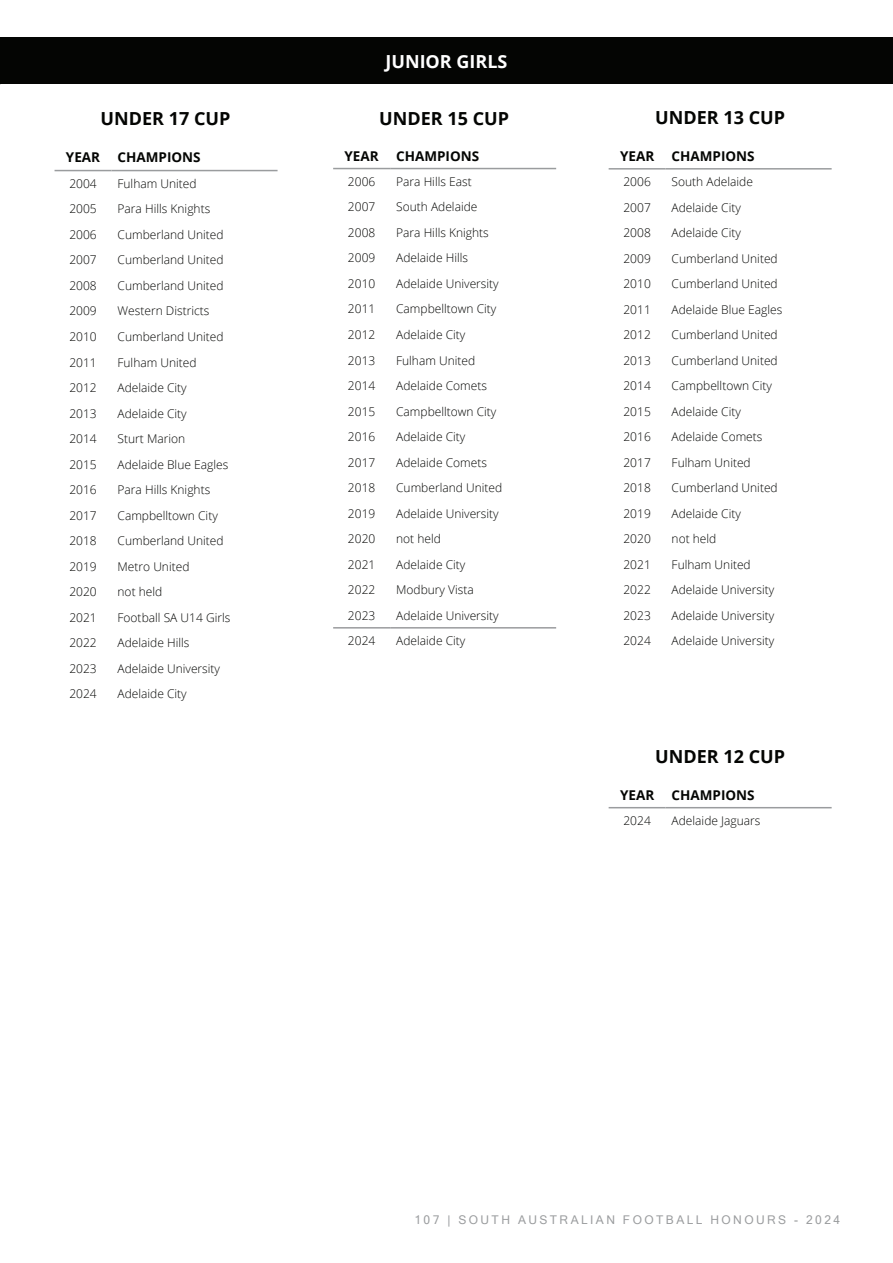
<style>
.page{position:relative;width:893px;height:1263px;background:#fff}
.page>*{position:absolute;margin:0;border:0;box-sizing:border-box;transform-origin:0 0}
.t1{font:700 18px "Open Sans";color:#040503}
.t2{font:700 18px "Open Sans";color:#fff}
.t3{font:700 13.5px "Open Sans";color:#040503}
.t4{font:300 12px "Open Sans";color:#040503}
.t5{font:12px "Microsoft Sans Serif";letter-spacing:.2em;color:#9a9c9e}
</style>
<div class="page">
<div style="left:0;top:37px;width:893px;height:47px;background:#040503"></div>
<hr style="left:55px;top:170px;width:57px;height:1px;background:#9a9c9e">
<hr style="left:112px;top:170px;width:166px;height:1px;background:#9a9c9e">
<hr style="left:333px;top:168px;width:57px;height:1px;background:#9a9c9e">
<hr style="left:390px;top:168px;width:166px;height:1px;background:#9a9c9e">
<hr style="left:333px;top:627px;width:57px;height:1px;background:#9a9c9e">
<hr style="left:390px;top:627px;width:166px;height:1px;background:#9a9c9e">
<hr style="left:609px;top:168px;width:57px;height:2px;background:#9a9c9e">
<hr style="left:666px;top:168px;width:166px;height:2px;background:#9a9c9e">
<hr style="left:609px;top:807px;width:57px;height:1px;background:#9a9c9e">
<hr style="left:666px;top:807px;width:166px;height:1px;background:#9a9c9e">
<h1 class="t2" style="left:385px;top:48px;width:124px">JUNIOR GIRLS</h1>
<h1 class="t1" style="left:101px;top:106px;width:131px">UNDER 17 CUP</h1>
<h1 class="t1" style="left:379px;top:106px;width:131px">UNDER 15 CUP</h1>
<h1 class="t1" style="left:655px;top:105px;width:131px">UNDER 13 CUP</h1>
<p class="t3" style="left:66px;top:147px;width:36px">YEAR</p>
<p class="t3" style="left:118px;top:147px;width:85px">CHAMPIONS</p>
<p class="t4" style="left:69px;top:175px;width:29px">2004</p>
<p class="t4" style="left:118px;top:175px;width:81px">Fulham United</p>
<p class="t4" style="left:69px;top:201px;width:29px">2005</p>
<p class="t4" style="left:118px;top:201px;width:94px">Para Hills Knights</p>
<p class="t4" style="left:69px;top:226px;width:29px">2006</p>
<p class="t4" style="left:118px;top:226px;width:108px">Cumberland United</p>
<p class="t4" style="left:69px;top:252px;width:29px">2007</p>
<p class="t4" style="left:118px;top:252px;width:108px">Cumberland United</p>
<p class="t4" style="left:69px;top:277px;width:29px">2008</p>
<p class="t4" style="left:118px;top:277px;width:108px">Cumberland United</p>
<p class="t4" style="left:69px;top:303px;width:29px">2009</p>
<p class="t4" style="left:118px;top:303px;width:93px">Western Districts</p>
<p class="t4" style="left:69px;top:328px;width:29px">2010</p>
<p class="t4" style="left:118px;top:328px;width:108px">Cumberland United</p>
<p class="t4" style="left:69px;top:354px;width:29px">2011</p>
<p class="t4" style="left:118px;top:354px;width:81px">Fulham United</p>
<p class="t4" style="left:69px;top:379px;width:29px">2012</p>
<p class="t4" style="left:118px;top:379px;width:71px">Adelaide City</p>
<p class="t4" style="left:69px;top:405px;width:29px">2013</p>
<p class="t4" style="left:118px;top:405px;width:71px">Adelaide City</p>
<p class="t4" style="left:69px;top:430px;width:29px">2014</p>
<p class="t4" style="left:118px;top:430px;width:69px">Sturt Marion</p>
<p class="t4" style="left:69px;top:456px;width:29px">2015</p>
<p class="t4" style="left:118px;top:456px;width:112px">Adelaide Blue Eagles</p>
<p class="t4" style="left:69px;top:481px;width:29px">2016</p>
<p class="t4" style="left:118px;top:481px;width:94px">Para Hills Knights</p>
<p class="t4" style="left:69px;top:507px;width:29px">2017</p>
<p class="t4" style="left:118px;top:507px;width:102px">Campbelltown City</p>
<p class="t4" style="left:69px;top:532px;width:29px">2018</p>
<p class="t4" style="left:118px;top:532px;width:108px">Cumberland United</p>
<p class="t4" style="left:69px;top:558px;width:29px">2019</p>
<p class="t4" style="left:118px;top:558px;width:73px">Metro United</p>
<p class="t4" style="left:69px;top:584px;width:29px">2020</p>
<p class="t4" style="left:118px;top:584px;width:46px">not held</p>
<p class="t4" style="left:69px;top:609px;width:29px">2021</p>
<p class="t4" style="left:118px;top:609px;width:114px">Football SA U14 Girls</p>
<p class="t4" style="left:69px;top:635px;width:29px">2022</p>
<p class="t4" style="left:118px;top:635px;width:73px">Adelaide Hills</p>
<p class="t4" style="left:69px;top:660px;width:29px">2023</p>
<p class="t4" style="left:118px;top:660px;width:104px">Adelaide University</p>
<p class="t4" style="left:69px;top:686px;width:29px">2024</p>
<p class="t4" style="left:118px;top:686px;width:71px">Adelaide City</p>
<p class="t3" style="left:345px;top:146px;width:36px">YEAR</p>
<p class="t3" style="left:396px;top:146px;width:85px">CHAMPIONS</p>
<p class="t4" style="left:348px;top:173px;width:29px">2006</p>
<p class="t4" style="left:396px;top:173px;width:77px">Para Hills East</p>
<p class="t4" style="left:348px;top:199px;width:29px">2007</p>
<p class="t4" style="left:396px;top:199px;width:83px">South Adelaide</p>
<p class="t4" style="left:348px;top:224px;width:29px">2008</p>
<p class="t4" style="left:396px;top:224px;width:94px">Para Hills Knights</p>
<p class="t4" style="left:348px;top:250px;width:29px">2009</p>
<p class="t4" style="left:396px;top:250px;width:73px">Adelaide Hills</p>
<p class="t4" style="left:348px;top:275px;width:29px">2010</p>
<p class="t4" style="left:396px;top:275px;width:104px">Adelaide University</p>
<p class="t4" style="left:348px;top:301px;width:29px">2011</p>
<p class="t4" style="left:396px;top:301px;width:102px">Campbelltown City</p>
<p class="t4" style="left:348px;top:326px;width:29px">2012</p>
<p class="t4" style="left:396px;top:326px;width:71px">Adelaide City</p>
<p class="t4" style="left:348px;top:352px;width:29px">2013</p>
<p class="t4" style="left:396px;top:352px;width:81px">Fulham United</p>
<p class="t4" style="left:348px;top:377px;width:29px">2014</p>
<p class="t4" style="left:396px;top:377px;width:92px">Adelaide Comets</p>
<p class="t4" style="left:348px;top:403px;width:29px">2015</p>
<p class="t4" style="left:396px;top:403px;width:102px">Campbelltown City</p>
<p class="t4" style="left:348px;top:428px;width:29px">2016</p>
<p class="t4" style="left:396px;top:428px;width:71px">Adelaide City</p>
<p class="t4" style="left:348px;top:454px;width:29px">2017</p>
<p class="t4" style="left:396px;top:454px;width:92px">Adelaide Comets</p>
<p class="t4" style="left:348px;top:479px;width:29px">2018</p>
<p class="t4" style="left:396px;top:479px;width:108px">Cumberland United</p>
<p class="t4" style="left:348px;top:505px;width:29px">2019</p>
<p class="t4" style="left:396px;top:505px;width:104px">Adelaide University</p>
<p class="t4" style="left:348px;top:530px;width:29px">2020</p>
<p class="t4" style="left:396px;top:530px;width:46px">not held</p>
<p class="t4" style="left:348px;top:556px;width:29px">2021</p>
<p class="t4" style="left:396px;top:556px;width:71px">Adelaide City</p>
<p class="t4" style="left:348px;top:581px;width:29px">2022</p>
<p class="t4" style="left:396px;top:581px;width:79px">Modbury Vista</p>
<p class="t4" style="left:348px;top:607px;width:29px">2023</p>
<p class="t4" style="left:396px;top:607px;width:104px">Adelaide University</p>
<p class="t4" style="left:348px;top:633px;width:29px">2024</p>
<p class="t4" style="left:396px;top:633px;width:71px">Adelaide City</p>
<p class="t3" style="left:620px;top:147px;width:36px">YEAR</p>
<p class="t3" style="left:672px;top:147px;width:85px">CHAMPIONS</p>
<p class="t4" style="left:623px;top:174px;width:29px">2006</p>
<p class="t4" style="left:672px;top:174px;width:83px">South Adelaide</p>
<p class="t4" style="left:623px;top:199px;width:29px">2007</p>
<p class="t4" style="left:672px;top:199px;width:71px">Adelaide City</p>
<p class="t4" style="left:623px;top:225px;width:29px">2008</p>
<p class="t4" style="left:672px;top:225px;width:71px">Adelaide City</p>
<p class="t4" style="left:623px;top:250px;width:29px">2009</p>
<p class="t4" style="left:672px;top:250px;width:108px">Cumberland United</p>
<p class="t4" style="left:623px;top:276px;width:29px">2010</p>
<p class="t4" style="left:672px;top:276px;width:108px">Cumberland United</p>
<p class="t4" style="left:623px;top:301px;width:29px">2011</p>
<p class="t4" style="left:672px;top:301px;width:112px">Adelaide Blue Eagles</p>
<p class="t4" style="left:623px;top:327px;width:29px">2012</p>
<p class="t4" style="left:672px;top:327px;width:108px">Cumberland United</p>
<p class="t4" style="left:623px;top:352px;width:29px">2013</p>
<p class="t4" style="left:672px;top:352px;width:108px">Cumberland United</p>
<p class="t4" style="left:623px;top:378px;width:29px">2014</p>
<p class="t4" style="left:672px;top:378px;width:102px">Campbelltown City</p>
<p class="t4" style="left:623px;top:403px;width:29px">2015</p>
<p class="t4" style="left:672px;top:403px;width:71px">Adelaide City</p>
<p class="t4" style="left:623px;top:429px;width:29px">2016</p>
<p class="t4" style="left:672px;top:429px;width:92px">Adelaide Comets</p>
<p class="t4" style="left:623px;top:454px;width:29px">2017</p>
<p class="t4" style="left:672px;top:454px;width:81px">Fulham United</p>
<p class="t4" style="left:623px;top:480px;width:29px">2018</p>
<p class="t4" style="left:672px;top:480px;width:108px">Cumberland United</p>
<p class="t4" style="left:623px;top:505px;width:29px">2019</p>
<p class="t4" style="left:672px;top:505px;width:71px">Adelaide City</p>
<p class="t4" style="left:623px;top:531px;width:29px">2020</p>
<p class="t4" style="left:672px;top:531px;width:46px">not held</p>
<p class="t4" style="left:623px;top:556px;width:29px">2021</p>
<p class="t4" style="left:672px;top:556px;width:81px">Fulham United</p>
<p class="t4" style="left:623px;top:582px;width:29px">2022</p>
<p class="t4" style="left:672px;top:582px;width:104px">Adelaide University</p>
<p class="t4" style="left:623px;top:607px;width:29px">2023</p>
<p class="t4" style="left:672px;top:607px;width:104px">Adelaide University</p>
<p class="t4" style="left:623px;top:633px;width:29px">2024</p>
<p class="t4" style="left:672px;top:633px;width:104px">Adelaide University</p>
<h1 class="t1" style="left:655px;top:744px;width:131px">UNDER 12 CUP</h1>
<p class="t3" style="left:620px;top:786px;width:36px">YEAR</p>
<p class="t3" style="left:672px;top:786px;width:85px">CHAMPIONS</p>
<p class="t4" style="left:623px;top:812px;width:29px">2024</p>
<p class="t4" style="left:672px;top:812px;width:90px">Adelaide Jaguars</p>
<p class="t5" style="left:414px;top:1212px;width:427px">107 | SOUTH AUSTRALIAN FOOTBALL HONOURS - 2024</p>
</div>
